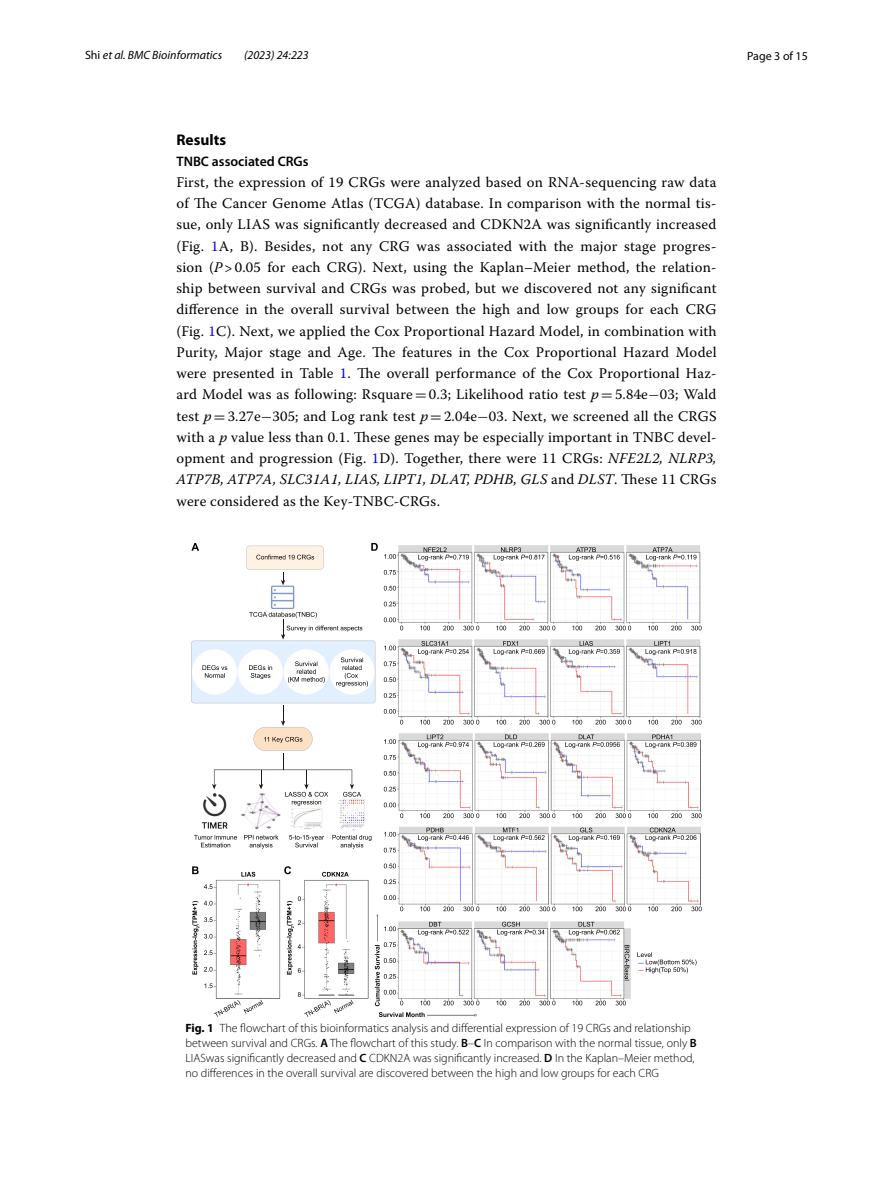
<style>
.page{position:relative;width:893px;height:1187px;background:#fff}
.page>*{position:absolute;margin:0;border:0;box-sizing:border-box;transform-origin:0 0}
.t1{font:700 15.45px "Myriad Pro";color:#000}
.t2{font:14.7px/21.3px "Warnock Pro";letter-spacing:.015em;color:#000;text-align:justify}
.t3{font:600 13.8px "Myriad Pro";color:#000}
.t4{font:300 12px/15px "Myriad Pro";color:#000}
.t5{font:italic 12px "Myriad Pro";color:#000}
.t6{font:12px "Myriad Pro";color:#000}
.s1{font-style:normal}
.s2{color:#00f}
.s3{font-style:italic}
.s4{font-family:"MTSY"}
.s5{font-weight:700}
.s6{font-weight:600}
</style>
<div class="page">
<img style="left:191px;top:546px;width:510px;height:453px">
<svg style="left:418px;top:547px;width:51px;height:13px"></svg>
<svg style="left:384px;top:554px;width:12px;height:5px"></svg>
<svg style="left:384px;top:570px;width:12px;height:4px"></svg>
<svg style="left:384px;top:585px;width:12px;height:5px"></svg>
<svg style="left:384px;top:601px;width:12px;height:5px"></svg>
<svg style="left:384px;top:645px;width:12px;height:5px"></svg>
<svg style="left:384px;top:661px;width:12px;height:5px"></svg>
<svg style="left:384px;top:677px;width:12px;height:5px"></svg>
<svg style="left:384px;top:693px;width:12px;height:4px"></svg>
<svg style="left:384px;top:709px;width:12px;height:4px"></svg>
<svg style="left:384px;top:739px;width:12px;height:5px"></svg>
<svg style="left:384px;top:755px;width:12px;height:4px"></svg>
<svg style="left:384px;top:770px;width:12px;height:5px"></svg>
<svg style="left:384px;top:786px;width:12px;height:5px"></svg>
<svg style="left:384px;top:802px;width:12px;height:5px"></svg>
<svg style="left:384px;top:831px;width:12px;height:5px"></svg>
<svg style="left:384px;top:847px;width:12px;height:5px"></svg>
<svg style="left:384px;top:863px;width:12px;height:5px"></svg>
<svg style="left:384px;top:879px;width:12px;height:5px"></svg>
<svg style="left:384px;top:895px;width:12px;height:4px"></svg>
<svg style="left:384px;top:617px;width:19px;height:13px"></svg>
<svg style="left:420px;top:625px;width:10px;height:5px"></svg>
<svg style="left:443px;top:625px;width:11px;height:5px"></svg>
<svg style="left:463px;top:625px;width:16px;height:5px"></svg>
<svg style="left:496px;top:625px;width:10px;height:5px"></svg>
<svg style="left:519px;top:625px;width:11px;height:5px"></svg>
<svg style="left:539px;top:625px;width:16px;height:5px"></svg>
<svg style="left:572px;top:625px;width:10px;height:5px"></svg>
<svg style="left:595px;top:625px;width:11px;height:5px"></svg>
<svg style="left:615px;top:625px;width:16px;height:5px"></svg>
<svg style="left:648px;top:625px;width:10px;height:5px"></svg>
<svg style="left:671px;top:625px;width:10px;height:5px"></svg>
<svg style="left:691px;top:625px;width:11px;height:5px"></svg>
<svg style="left:400px;top:719px;width:3px;height:5px"></svg>
<svg style="left:420px;top:719px;width:10px;height:5px"></svg>
<svg style="left:443px;top:719px;width:11px;height:5px"></svg>
<svg style="left:463px;top:719px;width:16px;height:5px"></svg>
<svg style="left:496px;top:719px;width:10px;height:5px"></svg>
<svg style="left:519px;top:719px;width:11px;height:5px"></svg>
<svg style="left:539px;top:719px;width:16px;height:5px"></svg>
<svg style="left:572px;top:719px;width:10px;height:5px"></svg>
<svg style="left:595px;top:719px;width:11px;height:5px"></svg>
<svg style="left:616px;top:719px;width:15px;height:5px"></svg>
<svg style="left:648px;top:719px;width:10px;height:5px"></svg>
<svg style="left:671px;top:719px;width:11px;height:5px"></svg>
<svg style="left:691px;top:719px;width:11px;height:5px"></svg>
<svg style="left:400px;top:813px;width:3px;height:5px"></svg>
<svg style="left:420px;top:813px;width:10px;height:5px"></svg>
<svg style="left:443px;top:813px;width:11px;height:5px"></svg>
<svg style="left:463px;top:813px;width:16px;height:5px"></svg>
<svg style="left:496px;top:813px;width:10px;height:5px"></svg>
<svg style="left:519px;top:813px;width:11px;height:5px"></svg>
<svg style="left:539px;top:813px;width:16px;height:5px"></svg>
<svg style="left:572px;top:813px;width:10px;height:5px"></svg>
<svg style="left:595px;top:813px;width:11px;height:5px"></svg>
<svg style="left:616px;top:813px;width:15px;height:5px"></svg>
<svg style="left:648px;top:813px;width:10px;height:5px"></svg>
<svg style="left:671px;top:813px;width:11px;height:5px"></svg>
<svg style="left:691px;top:813px;width:11px;height:5px"></svg>
<svg style="left:420px;top:906px;width:10px;height:5px"></svg>
<svg style="left:443px;top:906px;width:11px;height:5px"></svg>
<svg style="left:463px;top:906px;width:16px;height:5px"></svg>
<svg style="left:496px;top:906px;width:10px;height:5px"></svg>
<svg style="left:519px;top:906px;width:11px;height:5px"></svg>
<svg style="left:539px;top:906px;width:16px;height:5px"></svg>
<svg style="left:572px;top:906px;width:10px;height:5px"></svg>
<svg style="left:595px;top:906px;width:11px;height:5px"></svg>
<svg style="left:616px;top:906px;width:15px;height:5px"></svg>
<svg style="left:648px;top:906px;width:10px;height:5px"></svg>
<svg style="left:671px;top:906px;width:11px;height:5px"></svg>
<svg style="left:691px;top:906px;width:11px;height:5px"></svg>
<svg style="left:420px;top:1000px;width:10px;height:5px"></svg>
<svg style="left:443px;top:1000px;width:11px;height:5px"></svg>
<svg style="left:463px;top:1000px;width:16px;height:5px"></svg>
<svg style="left:496px;top:1000px;width:10px;height:5px"></svg>
<svg style="left:519px;top:1000px;width:11px;height:5px"></svg>
<svg style="left:540px;top:1000px;width:15px;height:5px"></svg>
<svg style="left:572px;top:1000px;width:10px;height:5px"></svg>
<svg style="left:595px;top:1000px;width:11px;height:5px"></svg>
<svg style="left:616px;top:1000px;width:10px;height:5px"></svg>
<svg style="left:494px;top:547px;width:51px;height:13px"></svg>
<svg style="left:569px;top:547px;width:51px;height:13px"></svg>
<svg style="left:646px;top:547px;width:50px;height:13px"></svg>
<svg style="left:646px;top:641px;width:50px;height:14px"></svg>
<svg style="left:569px;top:641px;width:51px;height:14px"></svg>
<svg style="left:494px;top:641px;width:51px;height:14px"></svg>
<svg style="left:418px;top:641px;width:51px;height:14px"></svg>
<svg style="left:418px;top:734px;width:51px;height:14px"></svg>
<svg style="left:494px;top:734px;width:51px;height:14px"></svg>
<svg style="left:565px;top:734px;width:55px;height:14px"></svg>
<svg style="left:645px;top:734px;width:51px;height:14px"></svg>
<svg style="left:645px;top:827px;width:51px;height:14px"></svg>
<svg style="left:569px;top:827px;width:51px;height:14px"></svg>
<svg style="left:494px;top:827px;width:51px;height:14px"></svg>
<svg style="left:418px;top:827px;width:51px;height:14px"></svg>
<svg style="left:418px;top:921px;width:51px;height:14px"></svg>
<svg style="left:497px;top:921px;width:48px;height:14px"></svg>
<svg style="left:569px;top:921px;width:51px;height:14px"></svg>
<svg style="left:625px;top:944px;width:4px;height:36px"></svg>
<svg style="left:637px;top:952px;width:60px;height:21px"></svg>
<svg style="left:379px;top:1012px;width:98px;height:4px"></svg>
<svg style="left:214px;top:999px;width:49px;height:17px"></svg>
<svg style="left:241px;top:871px;width:14px;height:5px"></svg>
<svg style="left:322px;top:871px;width:27px;height:5px"></svg>
<svg style="left:298px;top:992px;width:55px;height:24px"></svg>
<svg style="left:204px;top:884px;width:9px;height:5px"></svg>
<svg style="left:204px;top:983px;width:9px;height:5px"></svg>
<svg style="left:192px;top:900px;width:21px;height:74px"></svg>
<svg style="left:287px;top:896px;width:14px;height:78px"></svg>
<svg style="left:194px;top:834px;width:43px;height:13px"></svg>
<svg style="left:244px;top:834px;width:34px;height:14px"></svg>
<svg style="left:289px;top:834px;width:35px;height:13px"></svg>
<svg style="left:332px;top:834px;width:39px;height:14px"></svg>
<svg style="left:336px;top:657px;width:32px;height:29px"></svg>
<svg style="left:288px;top:661px;width:37px;height:22px"></svg>
<svg style="left:249px;top:665px;width:23px;height:14px"></svg>
<svg style="left:203px;top:665px;width:24px;height:12px"></svg>
<svg style="left:249px;top:612px;width:113px;height:27px"></svg>
<svg style="left:246px;top:545px;width:78px;height:40px"></svg>
<svg style="left:212px;top:705px;width:149px;height:100px"></svg>
<svg style="left:191px;top:543px;width:8px;height:7px"></svg>
<svg style="left:192px;top:866px;width:7px;height:8px"></svg>
<svg style="left:284px;top:866px;width:7px;height:8px"></svg>
<svg style="left:371px;top:543px;width:7px;height:7px"></svg>
<svg style="left:375px;top:906px;width:28px;height:100px"></svg>
<p class="t5" style="left:85px;top:48px;width:139px"><span class="s1">Shi</span> et al. BMC Bioinformatics</p>
<p class="t5" style="left:244px;top:48px;width:66px">(2023) 24:223</p>
<p class="t6" style="left:747px;top:48px;width:62px">Page 3 of 15</p>
<p class="t1" style="left:176px;top:129px;width:51px">Results</p>
<p class="t3" style="left:176px;top:152px;width:134px">TNBC associated CRGs</p>
<p class="t2" style="left:176px;top:171px;width:542px">First, the expression of 19 CRGs were analyzed based on RNA-sequencing raw data of The Cancer Genome Atlas (TCGA) database. In comparison with the normal tis&shy;sue, only LIAS was significantly decreased and CDKN2A was significantly increased (Fig. <span class="s2">1</span>A, B). Besides, not any CRG was associated with the major stage progres&shy;sion (<span class="s3">P</span> &gt; 0.05 for each CRG). Next, using the Kaplan–Meier method, the relation&shy;ship between survival and CRGs was probed, but we discovered not any significant difference in the overall survival between the high and low groups for each CRG (Fig. <span class="s2">1</span>C). Next, we applied the Cox Proportional Hazard Model, in combination with Purity, Major stage and Age. The features in the Cox Proportional Hazard Model were presented in Table <span class="s2">1</span>. The overall performance of the Cox Proportional Haz&shy;ard Model was as following: Rsquare<span class="s4">=</span>0.3; Likelihood ratio test <span class="s3">p</span><span class="s4">=</span>5.84e<span class="s4">−</span>03; Wald test <span class="s3">p</span><span class="s4">=</span>3.27e<span class="s4">−</span>305; and Log rank test <span class="s3">p</span><span class="s4">=</span>2.04e<span class="s4">−</span>03. Next, we screened all the CRGS with a <span class="s3">p</span> value less than 0.1. These genes may be especially important in TNBC devel&shy;opment and progression (Fig. <span class="s2">1</span>D). Together, there were 11 CRGs: <span class="s3">NFE2L2, NLRP3, ATP7B, ATP7A, SLC31A1, LIAS, LIPT1, DLAT, PDHB, GLS</span> and <span class="s3">DLST</span>. These 11 CRGs were considered as the Key-TNBC-CRGs.</p>
<p class="t4" style="left:185px;top:1020px;width:513px"><span class="s5">Fig. 1</span> The flowchart of this bioinformatics analysis and differential expression of 19 CRGs and relationship between survival and CRGs. <span class="s6">A</span> The flowchart of this study. <span class="s6">B</span>–<span class="s6">C</span> In comparison with the normal tissue, only <span class="s6">B </span>LIASwas significantly decreased and <span class="s6">C</span> CDKN2A was significantly increased. <span class="s6">D</span> In the Kaplan–Meier method, no differences in the overall survival are discovered between the high and low groups for each CRG</p>
</div>
